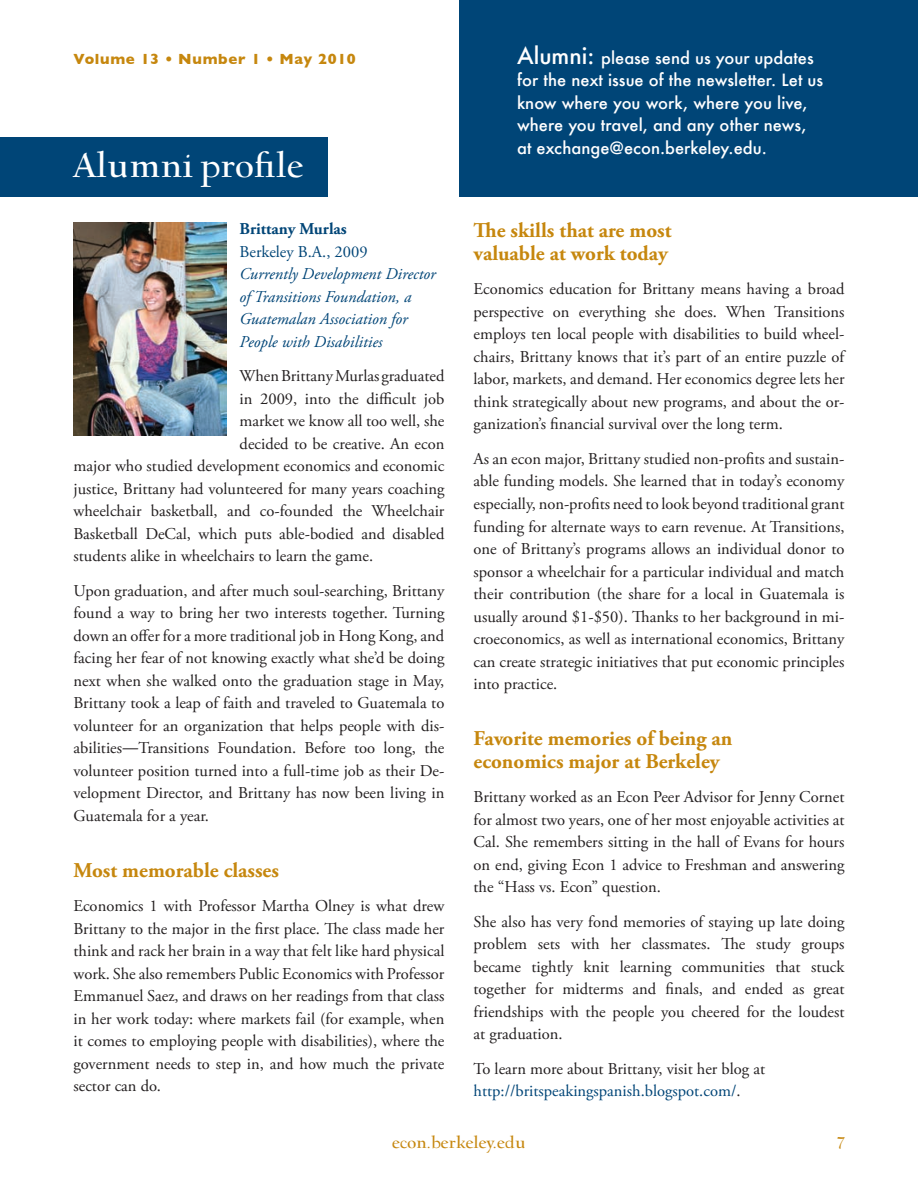
<style>
.page{position:relative;width:918px;height:1188px;background:#fff}
.page>*{position:absolute;margin:0;border:0;box-sizing:border-box;transform-origin:0 0}
.White_Heading{font:700 37.5px "UC Berkeley OS";color:#fff}
.Gold_Subheading{font:700 21px/22.5px "Adobe Garamond Pro";color:#c6870e}
.t1{font:700 18px "UC Berkeley OS";color:#c6870e}
.Body_Paragraph{font:16.5px/22.5px "Adobe Garamond Pro";color:#231f20;text-align:justify}
.White_Box_Heading{font:500 16.5px/22.5px "Futura";color:#fff}
.Body_Paragraph-2{font:italic 16.5px/22.5px "Adobe Garamond Pro";color:#004577}
.t2{font:700 15px "Gill Sans";letter-spacing:.045em;color:#c6870e}
.t3{font:700 15px "Gill Sans";letter-spacing:.045em;color:#fff}
.s1{font-size:22.5px}
.s2{font-weight:700;font-style:normal}
.s3{font-style:normal}
.s4{font-family:"Myriad Pro";font-style:italic}
.s5{color:#004577}
</style>
<div class="page">
<div style="left:0;top:137px;width:327px;height:59px;background:#004577"></div>
<img style="left:74px;top:222px;width:152px;height:214px">
<div style="left:459px;top:0;width:459px;height:196px;background:#004577"></div>
<p class="White_Box_Heading" style="left:517px;top:46px;width:308px"><span class="s1">Alumni:</span> please send us your updates for the next issue of the newsletter. Let us know where you work, where you live, where you travel, and any other news, at exchange@econ.berkeley.edu.</p>
<p class="t2" style="left:74px;top:50px;width:284px">Volume 13 • Number 1 • May 2010</p>
<p class="t3" style="left:687px;top:50px;width:159px">The Econ Exchange</p>
<p class="White_Heading" style="left:74px;top:147px;width:232px">Alumni profile</p>
<p class="Body_Paragraph-2" style="left:240px;top:218px;width:198px"><span class="s2">Brittany Murlas<br></span><span class="s3">Berkeley B.A., 2009<br></span>Currently Development Director of Transitions Foundation, a<br>Guatemalan Association for<br>People with Disabilities</p>
<p class="Body_Paragraph" style="left:240px;top:365px;width:206px">When Brittany Murlas graduated</p>
<p class="Body_Paragraph" style="left:240px;top:388px;width:206px">in 2009, into the difficult job</p>
<p class="Body_Paragraph" style="left:240px;top:410px;width:206px">market we know all too well, she</p>
<p class="Body_Paragraph" style="left:240px;top:433px;width:206px">decided to be creative. An econ</p>
<p class="Body_Paragraph" style="left:74px;top:455px;width:372px">major who studied development economics and economic</p>
<p class="Body_Paragraph" style="left:74px;top:478px;width:372px">justice, Brittany had volunteered for many years coaching</p>
<p class="Body_Paragraph" style="left:74px;top:500px;width:372px">wheelchair basketball, and co-founded the Wheelchair</p>
<p class="Body_Paragraph" style="left:74px;top:523px;width:372px">Basketball DeCal, which puts able-bodied and disabled</p>
<p class="Body_Paragraph" style="left:74px;top:545px;width:301px">students alike in wheelchairs to learn the game.</p>
<p class="Body_Paragraph" style="left:74px;top:580px;width:372px">Upon graduation, and after much soul-searching, Brittany found a way to bring her two interests together. Turning down an offer for a more traditional job in Hong Kong, and facing her fear of not knowing exactly what she’d be doing next when she walked onto the graduation stage in May, Brittany took a leap of faith and traveled to Guatemala to volunteer for an organization that helps people with dis&shy;abilities<span class="s4">—</span>Transitions Foundation. Before too long, the volunteer position turned into a full-time job as their De&shy;velopment Director, and Brittany has now been living in Guatemala for a year.</p>
<p class="Gold_Subheading" style="left:74px;top:859px;width:207px">Most memorable classes</p>
<p class="Body_Paragraph" style="left:74px;top:896px;width:372px">Economics 1 with Professor Martha Olney is what drew Brittany to the major in the first place. The class made her think and rack her brain in a way that felt like hard physical work. She also remembers Public Economics with Professor Emmanuel Saez, and draws on her readings from that class in her work today: where markets fail (for example, when it comes to employing people with disabilities), where the government needs to step in, and how much the private sector can do.</p>
<p class="Gold_Subheading" style="left:474px;top:220px;width:199px">The skills that are most valuable at work today</p>
<p class="Body_Paragraph" style="left:474px;top:279px;width:372px">Economics education for Brittany means having a broad perspective on everything she does. When Transitions employs ten local people with disabilities to build wheel&shy;chairs, Brittany knows that it’s part of an entire puzzle of labor, markets, and demand. Her economics degree lets her think strategically about new programs, and about the or&shy;ganization’s financial survival over the long term.</p>
<p class="Body_Paragraph" style="left:474px;top:448px;width:372px">As an econ major, Brittany studied non-profits and sustain&shy;able funding models. She learned that in today’s economy especially, non-profits need to look beyond traditional grant funding for alternate ways to earn revenue. At Transitions, one of Brittany’s programs allows an individual donor to sponsor a wheelchair for a particular individual and match their contribution (the share for a local in Guatemala is usually around $1-$50). Thanks to her background in mi&shy;croeconomics, as well as international economics, Brittany can create strategic initiatives that put economic principles into practice.</p>
<p class="Gold_Subheading" style="left:474px;top:728px;width:260px">Favorite memories of being an economics major at Berkeley</p>
<p class="Body_Paragraph" style="left:474px;top:786px;width:372px">Brittany worked as an Econ Peer Advisor for Jenny Cornet for almost two years, one of her most enjoyable activities at Cal. She remembers sitting in the hall of Evans for hours on end, giving Econ 1 advice to Freshman and answering the “Hass vs. Econ” question.</p>
<p class="Body_Paragraph" style="left:474px;top:911px;width:372px">She also has very fond memories of staying up late doing problem sets with her classmates. The study groups became tightly knit learning communities that stuck together for midterms and finals, and ended as great friendships with the people you cheered for the loudest at graduation.</p>
<p class="Body_Paragraph" style="left:474px;top:1058px;width:293px">To learn more about Brittany, visit her blog at <span class="s5">http://britspeakingspanish.blogspot.com/</span>.</p>
<p class="t1" style="left:392px;top:1133px;width:135px">econ.berkeley.edu</p>
<p class="t1" style="left:838px;top:1133px;width:8px">7</p>
</div>
